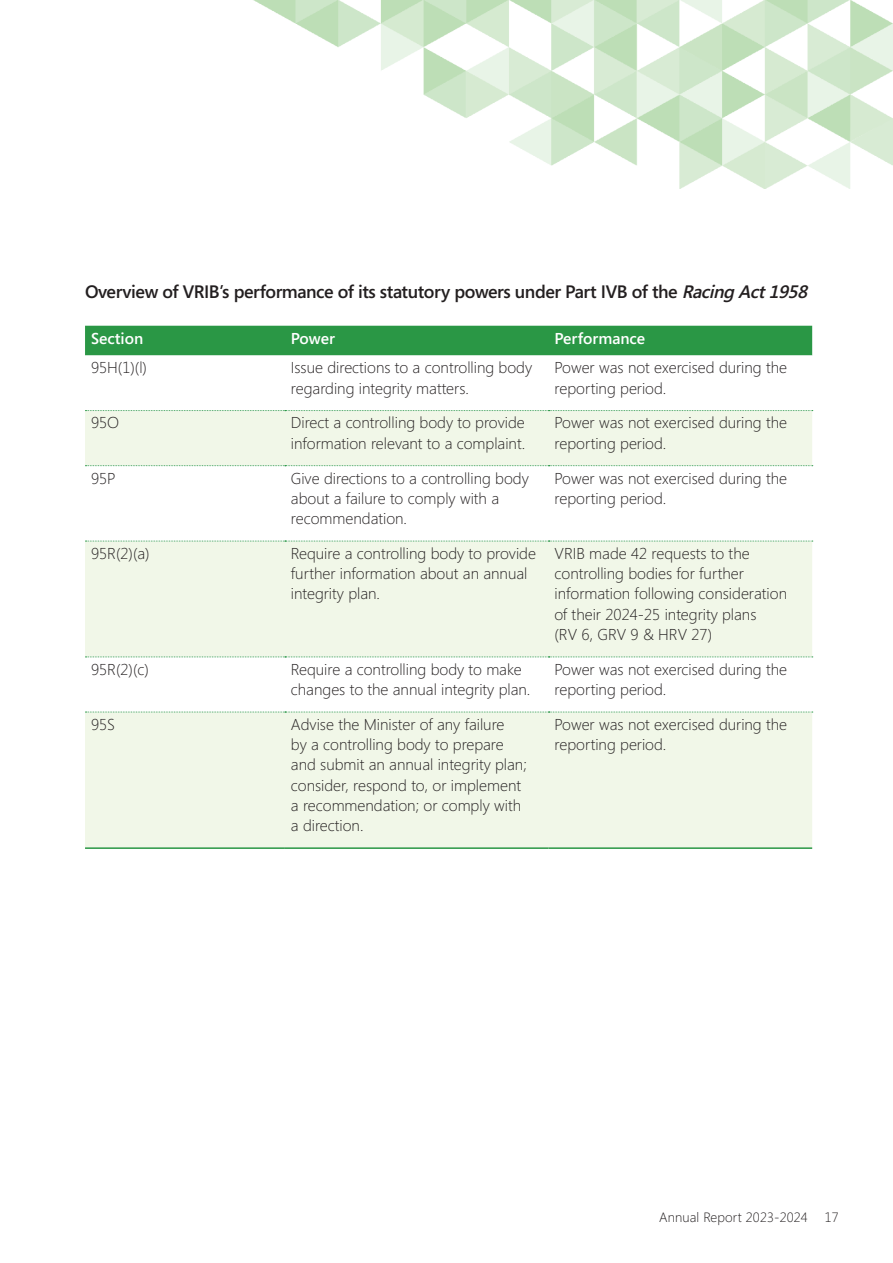
<style>
.page{position:relative;width:893px;height:1263px;background:#fff}
.page>*{position:absolute;margin:0;border:0;box-sizing:border-box;transform-origin:0 0}
.Paragraph_Style_2__intro_text{font:600 18px "Segoe";letter-spacing:-.025em;color:#231f20}
.Paragraph_Style_1{font:300 15.75px/20.2px "Segoe";color:#231f20}
.Table_header_text{font:600 15.75px "Segoe";color:#fff}
.t1{font:300 13.5px "Segoe";letter-spacing:.01em;color:#231f20}
.s1{font-style:italic}
</style>
<div class="page">
<img style="left:253px;top:0;width:640px;height:189px">
<div style="left:85px;top:326px;width:727px;height:29px;background:#2a9745"></div>
<svg style="left:85px;top:411px;width:727px;height:436px;fill:#f1f7e8"></svg>
<svg style="left:85px;top:410px;width:728px;height:1px"></svg>
<svg style="left:85px;top:465px;width:728px;height:1px"></svg>
<svg style="left:85px;top:541px;width:728px;height:1px"></svg>
<svg style="left:85px;top:656px;width:728px;height:1px"></svg>
<svg style="left:85px;top:712px;width:728px;height:1px"></svg>
<hr style="left:85px;top:847px;width:200px;height:2px;background:#2a9745">
<hr style="left:285px;top:847px;width:264px;height:2px;background:#2a9745">
<hr style="left:549px;top:847px;width:263px;height:2px;background:#2a9745">
<p class="Paragraph_Style_2__intro_text" style="left:85px;top:282px;width:728px">Overview of VRIB’s performance of its statutory powers under Part IVB of the <span class="s1">Racing Act1958</span></p>
<p class="Table_header_text" style="left:91px;top:329px;width:54px">Section</p>
<p class="Table_header_text" style="left:291px;top:329px;width:46px">Power</p>
<p class="Table_header_text" style="left:554px;top:329px;width:92px">Performance</p>
<p class="Paragraph_Style_1" style="left:91px;top:358px;width:57px">95H(1)(l)</p>
<p class="Paragraph_Style_1" style="left:291px;top:358px;width:243px">Issue directions to a controlling body regarding integrity matters.</p>
<p class="Paragraph_Style_1" style="left:554px;top:358px;width:234px">Power was not exercised during the reporting period.</p>
<p class="Paragraph_Style_1" style="left:91px;top:413px;width:30px">95O</p>
<p class="Paragraph_Style_1" style="left:291px;top:413px;width:236px">Direct a controlling body to provide information relevant to a complaint.</p>
<p class="Paragraph_Style_1" style="left:554px;top:413px;width:234px">Power was not exercised during the reporting period.</p>
<p class="Paragraph_Style_1" style="left:91px;top:468px;width:26px">95P</p>
<p class="Paragraph_Style_1" style="left:291px;top:468px;width:239px">Give directions to a controlling body about a failure to comply with a recommendation.</p>
<p class="Paragraph_Style_1" style="left:554px;top:468px;width:234px">Power was not exercised during the reporting period.</p>
<p class="Paragraph_Style_1" style="left:91px;top:543px;width:60px">95R(2)(a)</p>
<p class="Paragraph_Style_1" style="left:291px;top:543px;width:247px">Require a controlling body to provide further information about an annual integrity plan.</p>
<p class="Paragraph_Style_1" style="left:554px;top:543px;width:234px">VRIB made 42 requests to the controlling bodies for further information following consideration of their 2024-25 integrity plans<br>(RV 6, GRV 9 &amp; HRV 27)</p>
<p class="Paragraph_Style_1" style="left:91px;top:659px;width:59px">95R(2)(c)</p>
<p class="Paragraph_Style_1" style="left:291px;top:659px;width:241px">Require a controlling body to make changes to the annual integrity plan.</p>
<p class="Paragraph_Style_1" style="left:554px;top:659px;width:234px">Power was not exercised during the reporting period.</p>
<p class="Paragraph_Style_1" style="left:91px;top:714px;width:26px">95S</p>
<p class="Paragraph_Style_1" style="left:291px;top:714px;width:237px">Advise the Minister of any failure<br>by a controlling body to prepare and submit an annual integrity plan; consider, respond to, or implement a recommendation; or comply with a direction.</p>
<p class="Paragraph_Style_1" style="left:555px;top:714px;width:234px">Power was not exercised during the reporting period.</p>
<p class="t1" style="left:659px;top:1209px;width:150px">Annual Report 2023-2024</p>
<p class="t1" style="left:825px;top:1209px;width:16px">17</p>
</div>
